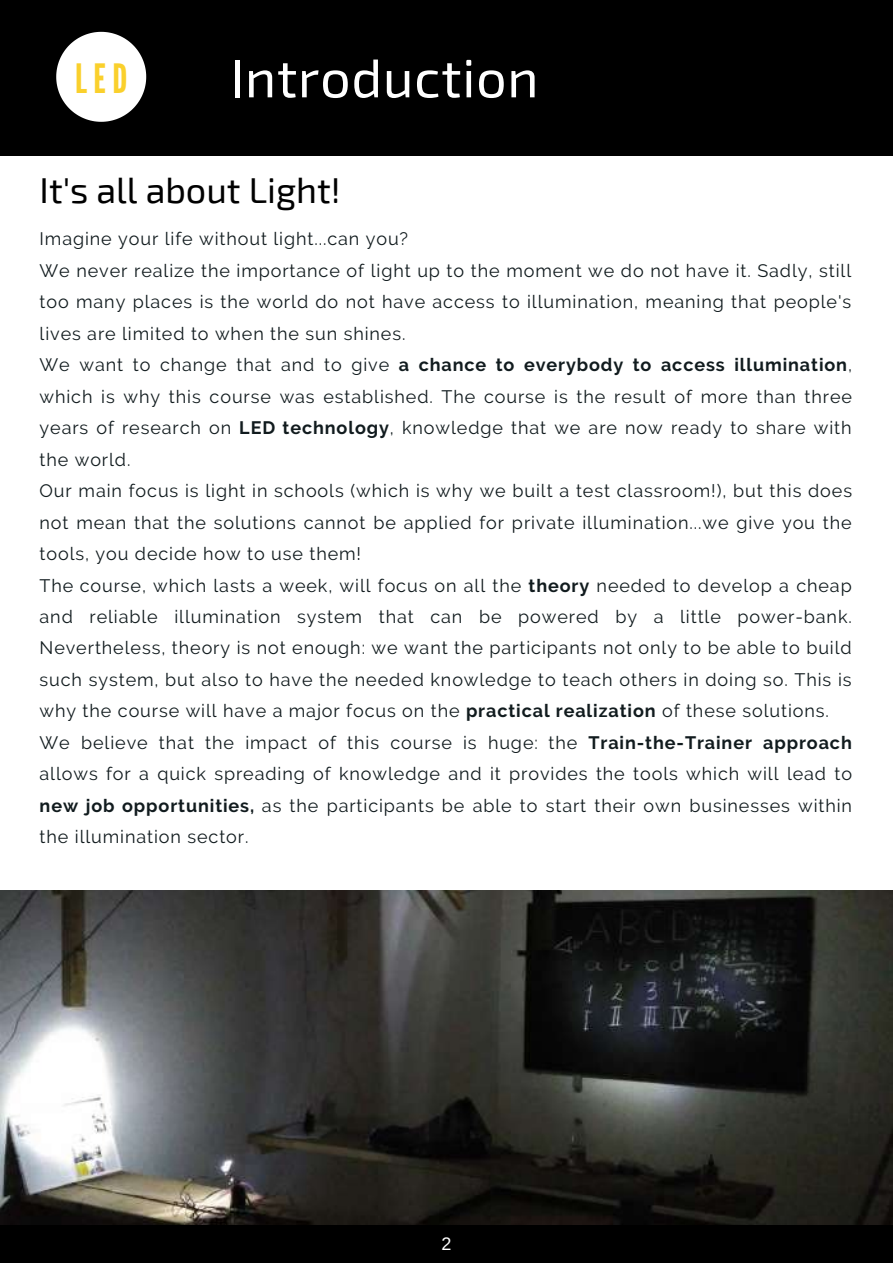
<style>
.page{position:relative;width:893px;height:1264px;background:#fff}
.page>*{position:absolute;margin:0;border:0;box-sizing:border-box;transform-origin:0 0}
.t1{font:54px "Exo 2";letter-spacing:.01em;color:#fff}
.t2{font:40.35px "League Gothic";color:#fad02c}
.t3{font:36px "Exo 2";color:#000}
.t4{font:18px/31.5px "Raleway";letter-spacing:.05em;color:#111b1e}
.t5{font:18px "Arimo";color:#fff}
.s1{font-weight:700}
</style>
<div class="page">
<div style="left:0;top:0;width:892px;height:155px;background:#000"></div>
<svg style="left:56px;top:32px;width:90px;height:90px"></svg>
<img style="left:0;top:890px;width:892px;height:334px">
<div style="left:0;top:1224px;width:892px;height:38px;background:#000"></div>
<h2 class="t2" style="left:75px;top:55px;width:54px">LED</h2>
<h1 class="t1" style="left:230px;top:43px;width:310px">Introduction</h1>
<h3 class="t3" style="left:40px;top:167px;width:302px">It's all about Light!</h3>
<p class="t4" style="left:40px;top:223px;width:814px">Imagine your life without light...can you?<br>We never realize the importance of light up to the moment we do not have it. Sadly, still too many places is the world do not have access to illumination, meaning that people's lives are limited to when the sun shines.<br>We want to change that and to give <span class="s1">a chance to everybody to access illumination</span>, which is why this course was established. The course is the result of more than three years of research on <span class="s1">LED technology</span>, knowledge that we are now ready to share with the world.<br>Our main focus is light in schools (which is why we built a test classroom!), but this does not mean that the solutions cannot be applied for private illumination...we give you the tools, you decide how to use them!<br>The course, which lasts a week, will focus on all the <span class="s1">theory</span> needed to develop a cheap and reliable illumination system that can be powered by a little power-bank.<br>Nevertheless, theory is not enough: we want the participants not only to be able to build such system, but also to have the needed knowledge to teach others in doing so. This is why the course will have a major focus on the <span class="s1">practical realization</span> of these solutions.<br>We believe that the impact of this course is huge: the <span class="s1">Train-the-Trainer approach </span>allows for a quick spreading of knowledge and it provides the tools which will lead to <span class="s1">new job opportunities,</span> as the participants be able to start their own businesses within the illumination sector.</p>
<p class="t5" style="left:441px;top:1233px;width:11px">2</p>
</div>
